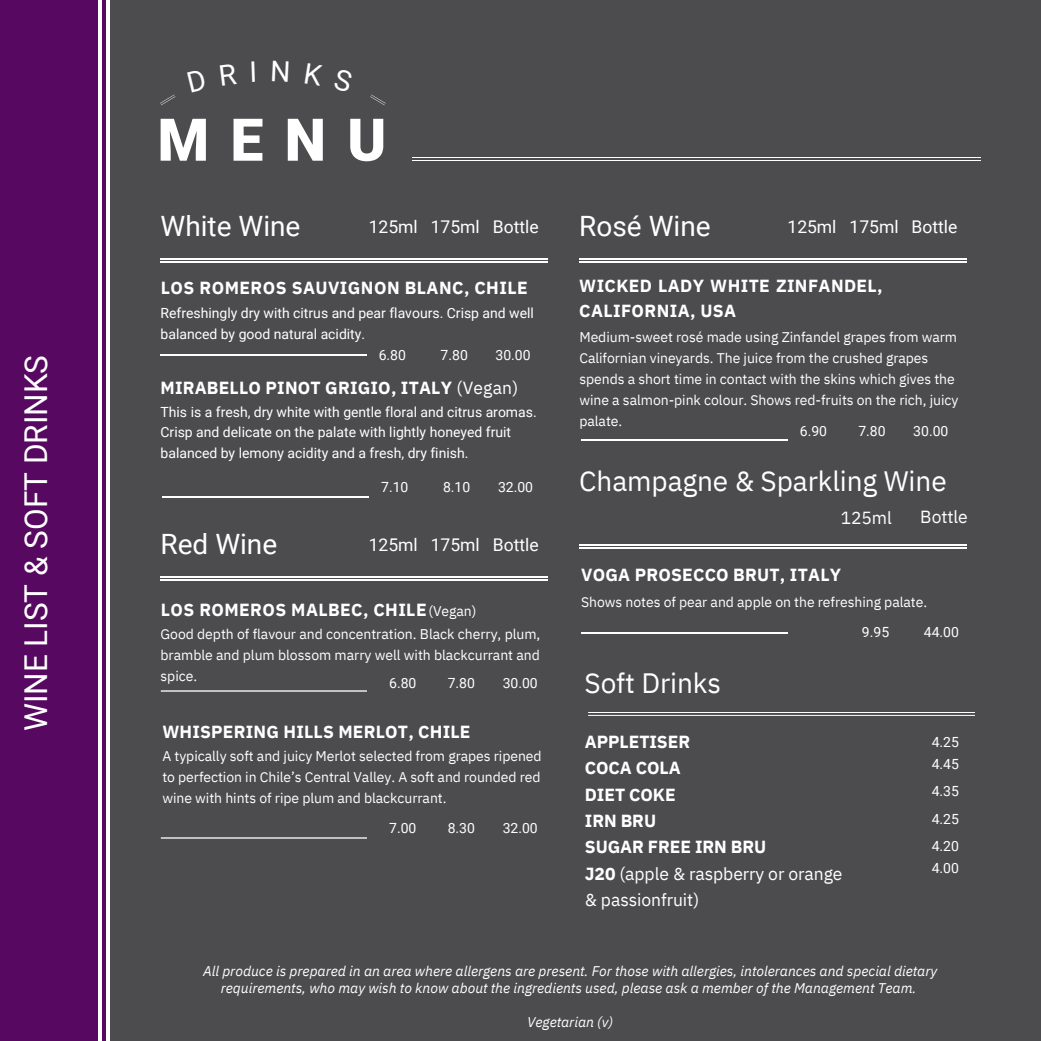
<style>
.page{position:relative;width:1041px;height:1041px;background:#4c4c4e}
.page>*{position:absolute;margin:0;border:0;box-sizing:border-box;transform-origin:0 0}
.t1{font:31.5px "Roboto";color:#fff}
.t2{font:28px "IBM Plex Sans";letter-spacing:-.005em;color:#fff}
.t3{font:28px "Roboto";color:#fff}
.t4{font:700 17.5px/26.2px "IBM Plex Sans";letter-spacing:.01em;color:#fff}
.t5{font:17.5px "Roboto";color:#fff}
.t6{font:17.5px "IBM Plex Sans";letter-spacing:-.005em;color:#fff}
.t7{font:14px/21px "IBM Plex Sans";letter-spacing:-.005em;color:#fff;text-align:justify}
.t8{font:14px/27.5px "Roboto";color:#fff}
.t9{font:italic 14px/17.2px "IBM Plex Sans";letter-spacing:-.005em;color:#fff;text-align:center}
.s1{font-weight:400}
</style>
<div class="page">
<div style="left:0;top:0;width:109px;height:1041px;background:#570861"></div>
<hr style="left:99px;top:0;width:3px;height:1041px;background:#fff">
<hr style="left:106px;top:0;width:3px;height:1041px;background:#fff">
<svg style="left:161px;top:119px;width:45px;height:42px"></svg>
<svg style="left:233px;top:119px;width:29px;height:42px"></svg>
<svg style="left:288px;top:119px;width:35px;height:42px"></svg>
<svg style="left:350px;top:119px;width:33px;height:42px"></svg>
<hr style="left:412px;top:157px;width:568px;height:1px;background:#fff">
<hr style="left:412px;top:160px;width:568px;height:1px;background:#fff">
<hr style="left:161px;top:354px;width:206px;height:1px;background:#fff">
<hr style="left:162px;top:496px;width:207px;height:2px;background:#fff">
<hr style="left:161px;top:259px;width:386px;height:1px;background:#fff">
<hr style="left:161px;top:262px;width:386px;height:1px;background:#fff">
<hr style="left:579px;top:259px;width:387px;height:1px;background:#fff">
<hr style="left:579px;top:262px;width:387px;height:1px;background:#fff">
<hr style="left:161px;top:577px;width:386px;height:1px;background:#fff">
<hr style="left:161px;top:580px;width:386px;height:1px;background:#fff">
<hr style="left:581px;top:439px;width:206px;height:2px;background:#fff">
<hr style="left:161px;top:690px;width:206px;height:2px;background:#fff">
<hr style="left:161px;top:837px;width:206px;height:2px;background:#fff">
<hr style="left:579px;top:545px;width:387px;height:1px;background:#fff">
<hr style="left:579px;top:547px;width:387px;height:1px;background:#fff">
<hr style="left:581px;top:632px;width:206px;height:1px;background:#fff">
<hr style="left:588px;top:712px;width:387px;height:1px;background:#fff">
<hr style="left:588px;top:715px;width:387px;height:1px;background:#fff">
<svg style="left:160px;top:94px;width:226px;height:11px"></svg>
<h1 class="t1" style="left:18px;top:731px;width:378px;rotate:-90deg">WINE LIST &amp; SOFT DRINKS</h1>
<h2 class="t3" style="left:161px;top:210px;width:141px">White Wine</h2>
<p class="t5" style="left:369px;top:217px;width:171px">125ml 175ml Bottle</p>
<p class="t4" style="left:161px;top:274px;width:368px">LOS ROMEROS SAUVIGNON BLANC, CHILE</p>
<p class="t8" style="left:161px;top:299px;width:375px">Refreshingly dry with citrus and pear flavours. Crisp and well</p>
<p class="t8" style="left:161px;top:320px;width:206px">balanced by good natural acidity.</p>
<p class="t8" style="left:379px;top:341px;width:29px">6.80</p>
<p class="t8" style="left:441px;top:341px;width:29px">7.80</p>
<p class="t8" style="left:496px;top:341px;width:37px">30.00</p>
<p class="t4" style="left:161px;top:374px;width:359px">MIRABELLO PINOT GRIGIO, ITALY <span class="s1">(Vegan)</span></p>
<p class="t8" style="left:161px;top:403px;width:378px;line-height:19.6px">This is a fresh, dry white with gentle floral and citrus aromas.<br>Crisp and delicate on the palate with lightly honeyed fruit</p>
<p class="t8" style="left:161px;top:439px;width:309px">balanced by lemony acidity and a fresh, dry finish.</p>
<p class="t8" style="left:381px;top:473px;width:29px">7.10</p>
<p class="t8" style="left:443px;top:473px;width:29px">8.10</p>
<p class="t8" style="left:498px;top:473px;width:37px">32.00</p>
<h2 class="t3" style="left:161px;top:528px;width:118px">Red Wine</h2>
<p class="t5" style="left:369px;top:534px;width:171px">125ml 175ml Bottle</p>
<p class="t4" style="left:161px;top:596px;width:267px">LOS ROMEROS MALBEC, CHILE</p>
<p class="t7" style="left:428px;top:600px;width:50px">(Vegan)</p>
<p class="t7" style="left:161px;top:623px;width:381px">Good depth of flavour and concentration. Black cherry, plum, bramble and plum blossom marry well with blackcurrant and spice.</p>
<p class="t8" style="left:389px;top:670px;width:29px">6.80</p>
<p class="t8" style="left:448px;top:670px;width:29px">7.80</p>
<p class="t8" style="left:503px;top:670px;width:37px">30.00</p>
<p class="t4" style="left:162px;top:718px;width:310px">WHISPERING HILLS MERLOT, CHILE</p>
<p class="t7" style="left:162px;top:745px;width:381px">A typically soft and juicy Merlot selected from grapes ripened to perfection in Chile’s Central Valley. A soft and rounded red wine with hints of ripe plum and blackcurrant.</p>
<p class="t8" style="left:389px;top:814px;width:29px">7.00</p>
<p class="t8" style="left:448px;top:814px;width:29px">8.30</p>
<p class="t8" style="left:503px;top:814px;width:37px">32.00</p>
<h2 class="t3" style="left:579px;top:210px;width:133px">Rosé Wine</h2>
<p class="t5" style="left:787px;top:217px;width:171px">125ml 175ml Bottle</p>
<p class="t4" style="left:579px;top:273px;width:305px;line-height:24.8px">WICKED LADY WHITE ZINFANDEL,<br>CALIFORNIA, USA</p>
<p class="t7" style="left:579px;top:326px;width:381px;text-align:left">Medium-sweet rosé made using Zinfandel grapes from warm Californian vineyards. The juice from the crushed grapes spends a short time in contact with the skins which gives the wine a salmon-pink colour. Shows red-fruits on the rich, juicy palate.</p>
<p class="t8" style="left:800px;top:418px;width:29px">6.90</p>
<p class="t8" style="left:858px;top:418px;width:29px">7.80</p>
<p class="t8" style="left:913px;top:418px;width:37px">30.00</p>
<h2 class="t2" style="left:579px;top:463px;width:369px">Champagne &amp; Sparkling Wine</h2>
<p class="t6" style="left:841px;top:506px;width:53px">125ml</p>
<p class="t6" style="left:920px;top:505px;width:49px">Bottle</p>
<p class="t4" style="left:581px;top:562px;width:262px">VOGA PROSECCO BRUT, ITALY</p>
<p class="t7" style="left:581px;top:591px;width:348px">Shows notes of pear and apple on the refreshing palate.</p>
<p class="t8" style="left:862px;top:619px;width:29px">9.95</p>
<p class="t8" style="left:924px;top:619px;width:37px">44.00</p>
<h2 class="t2" style="left:584px;top:664px;width:138px">Soft Drinks</h2>
<p class="t4" style="left:585px;top:728px;width:259px">APPLETISER<br>COCA COLA<br>DIET COKE<br>IRN BRU<br>SUGAR FREE IRN BRU<br>J20 <span class="s1">(apple &amp; raspberry or orange &amp; passionfruit)</span></p>
<p class="t8" style="left:932px;top:731px;width:29px;line-height:22.1px">4.25<br>4.45</p>
<p class="t8" style="left:932px;top:778px;width:29px;text-align:justify">4.35<br>4.25<br>4.20</p>
<p class="t8" style="left:932px;top:855px;width:29px">4.00</p>
<p class="t9" style="left:203px;top:962px;width:736px">All produce is prepared in an area where allergens are present. For those with allergies, intolerances and special dietary requirements, who may wish to know about the ingredients used, please ask a member of the Management Team.</p>
<p class="t9" style="left:527px;top:1013px;width:87px">Vegetarian (v)</p>
</div>
